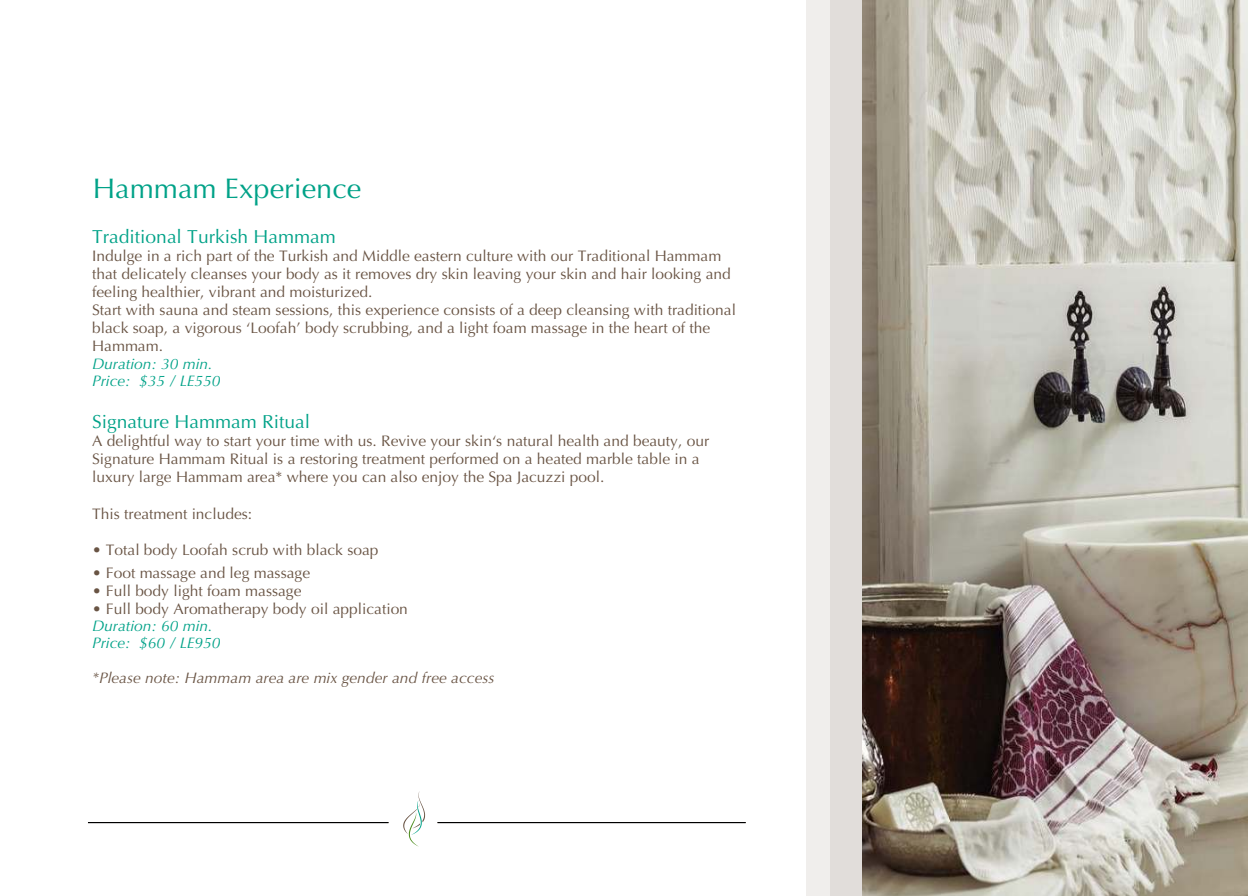
<style>
.page{position:relative;width:1248px;height:896px;background:#fff}
.page>*{position:absolute;margin:0;border:0;box-sizing:border-box;transform-origin:0 0}
.t1{font:28.4px "Optima";color:#00a288}
.t2{font:18.8px "Optima";color:#00a288}
.t3{font:15.2px/18.2px "Optima";color:#695444}
.t4{font:italic 15.2px/17px "Optima";color:#00a288}
.t5{font:italic 15.2px "Optima";color:#695444}
</style>
<div class="page">
<div style="left:806px;top:0;width:23px;height:896px;background:#f0eeec"></div>
<div style="left:830px;top:0;width:33px;height:896px;background:#e1ddda"></div>
<hr style="left:437px;top:822px;width:308px;height:1px;background:#000">
<hr style="left:88px;top:822px;width:300px;height:1px;background:#000">
<svg style="left:403px;top:791px;width:22px;height:55px"></svg>
<img style="left:862px;top:0;width:385px;height:896px">
<h1 class="t1" style="left:93px;top:176px;width:270px">Hammam Experience</h1>
<p class="t2" style="left:92px;top:228px;width:245px">Traditional Turkish Hammam</p>
<p class="t3" style="left:92px;top:248px;width:645px">Indulge in a rich part of the Turkish and Middle eastern culture with our Traditional Hammam that delicately cleanses your body as it removes dry skin leaving your skin and hair looking and feeling healthier, vibrant and moisturized.<br>Start with sauna and steam sessions, this experience consists of a deep cleansing with traditional black soap, a vigorous ‘Loofah’ body scrubbing, and a light foam massage in the heart of the Hammam.</p>
<p class="t4" style="left:92px;top:356px;width:130px">Duration: 30 min.<br>Price: $35 / LE550</p>
<p class="t2" style="left:92px;top:414px;width:219px">Signature Hammam Ritual</p>
<p class="t3" style="left:92px;top:433px;width:618px">A delightful way to start your time with us. Revive your skin‘s natural health and beauty, our<br>Signature Hammam Ritual is a restoring treatment performed on a heated marble table in a luxury large Hammam area* where you can also enjoy the Spa Jacuzzi pool.</p>
<p class="t3" style="left:92px;top:506px;width:162px">This treatment includes:</p>
<p class="t3" style="left:92px;top:540px;width:288px;line-height:22.6px">ï Total body Loofah scrub with black soap ï Foot massage and leg massage</p>
<p class="t3" style="left:92px;top:583px;width:317px">ï Full body light foam massage<br>ï Full body Aromatherapy body oil application</p>
<p class="t4" style="left:92px;top:619px;width:130px">Duration: 60 min.<br>Price: $60 / LE950</p>
<p class="t5" style="left:92px;top:672px;width:404px">*Please note: Hammam area are mix gender and free access</p>
</div>
